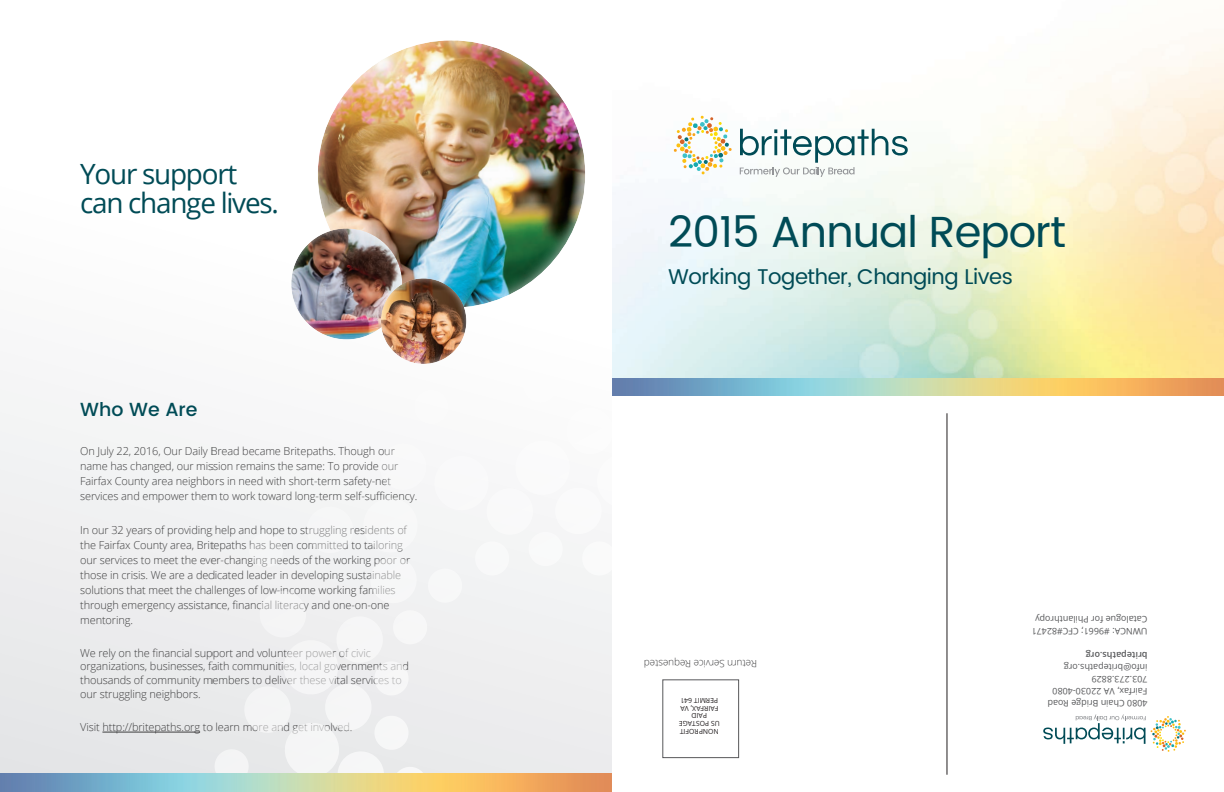
<style>
.page{position:relative;width:1224px;height:792px;background:#fff}
.page>*{position:absolute;margin:0;border:0;box-sizing:border-box;transform-origin:0 0}
.t1{font:43.5px "Poppins";letter-spacing:-.02em;color:#004b56}
.t2{font:27.9px/28.8px "Open Sans";letter-spacing:-.045em;color:#004b56}
.t3{font:21.3px "Poppins";letter-spacing:-.02em;color:#004b56}
.t4{font:500 18.9px "Poppins";color:#004b56}
.t5{font:300 11px/14.9px "Open Sans";letter-spacing:-.01em;color:#3e3e3f}
.t6{font:300 10px "Open Sans";letter-spacing:-.01em;color:#3e3e3f}
.t7{font:9px/12px "Open Sans";color:#57585a}
.t8{font:600 9px "Open Sans";color:#57585a}
.t9{font:6.9px/8px "Open Sans";color:#231f20;text-align:center}
</style>
<div class="page">
<div style="left:0;top:0;width:612px;height:792px;background:linear-gradient(to bottom,#fff,#e5e6e8)"></div>
<img style="left:612px;top:43px;width:612px;height:353px">
<svg style="left:1043px;top:714px;width:143px;height:38px"></svg>
<svg style="left:674px;top:116px;width:58px;height:59px"></svg>
<svg style="left:740px;top:129px;width:168px;height:48px"></svg>
<div style="left:663px;top:680px;width:76px;height:78px;border:1px solid #57585a"></div>
<hr style="left:947px;top:413px;width:1px;height:362px;background:#231f20">
<hr style="left:102px;top:732px;width:98px;height:1px;background:#3e3e3f">
<svg style="left:214px;top:368px;width:404px;height:405px"></svg>
<img style="left:0;top:773px;width:612px;height:19px">
<div style="left:316px;top:39px;width:270px;height:269px;background:#fff;opacity:.75"></div>
<div style="left:291px;top:228px;width:112px;height:112px;background:#fff;opacity:.75"></div>
<div style="left:380px;top:278px;width:87px;height:86px;background:#fff;opacity:.75"></div>
<h2 class="t2" style="left:80px;top:159px;width:200px">Your support can change lives.</h2>
<h3 class="t4" style="left:80px;top:396px;width:119px">Who We Are</h3>
<p class="t5" style="left:80px;top:443px;width:339px">On July 22, 2016, Our Daily Bread became Britepaths. Though our name has changed, our mission remains the same: To provide our Fairfax County area neighbors in need with short-term safety-net services and empower them to work toward long-term self-sufficiency.</p>
<p class="t5" style="left:80px;top:522px;width:332px">In our 32 years of providing help and hope to struggling residents of the Fairfax County area, Britepaths has been committed to tailoring our services to meet the ever-changing needs of the working poor or those in crisis. We are a dedicated leader in developing sustainable solutions that meet the challenges of low-income working families through emergency assistance, financial literacy and one-on-one mentoring.</p>
<p class="t5" style="left:80px;top:645px;width:330px;line-height:14px">We rely on the financial support and volunteer power of civic organizations, businesses, faith communities, local governments and thousands of community members to deliver these vital services to our struggling neighbors.</p>
<p class="t5" style="left:80px;top:720px;width:274px">Visit http://britepaths.org to learn more and get involved.</p>
<h1 class="t1" style="left:668px;top:200px;width:399px">2015 Annual Report</h1>
<h3 class="t3" style="left:668px;top:261px;width:346px">Working Together, Changing Lives</h3>
<p class="t6" style="left:757px;top:670px;width:115px;rotate:-180deg">Return Service Requested</p>
<p class="t9" style="left:720px;top:736px;width:42px;rotate:-180deg">NONPROFIT<br>US POSTAGE<br>PAID<br>FAIRFAX, VA<br>PERMIT 641</p>
<p class="t7" style="left:1148px;top:637px;width:118px;rotate:-180deg">UWNCA: #9661; CFC#82471<br>Catalogue for Philanthropy</p>
<p class="t8" style="left:1148px;top:661px;width:63px;rotate:-180deg">britepaths.org</p>
<p class="t7" style="left:1148px;top:709px;width:102px;rotate:-180deg">4080 Chain Bridge Road<br>Fairfax, VA 22030-4080<br>703.273.8829 info@britepaths.org</p>
</div>
